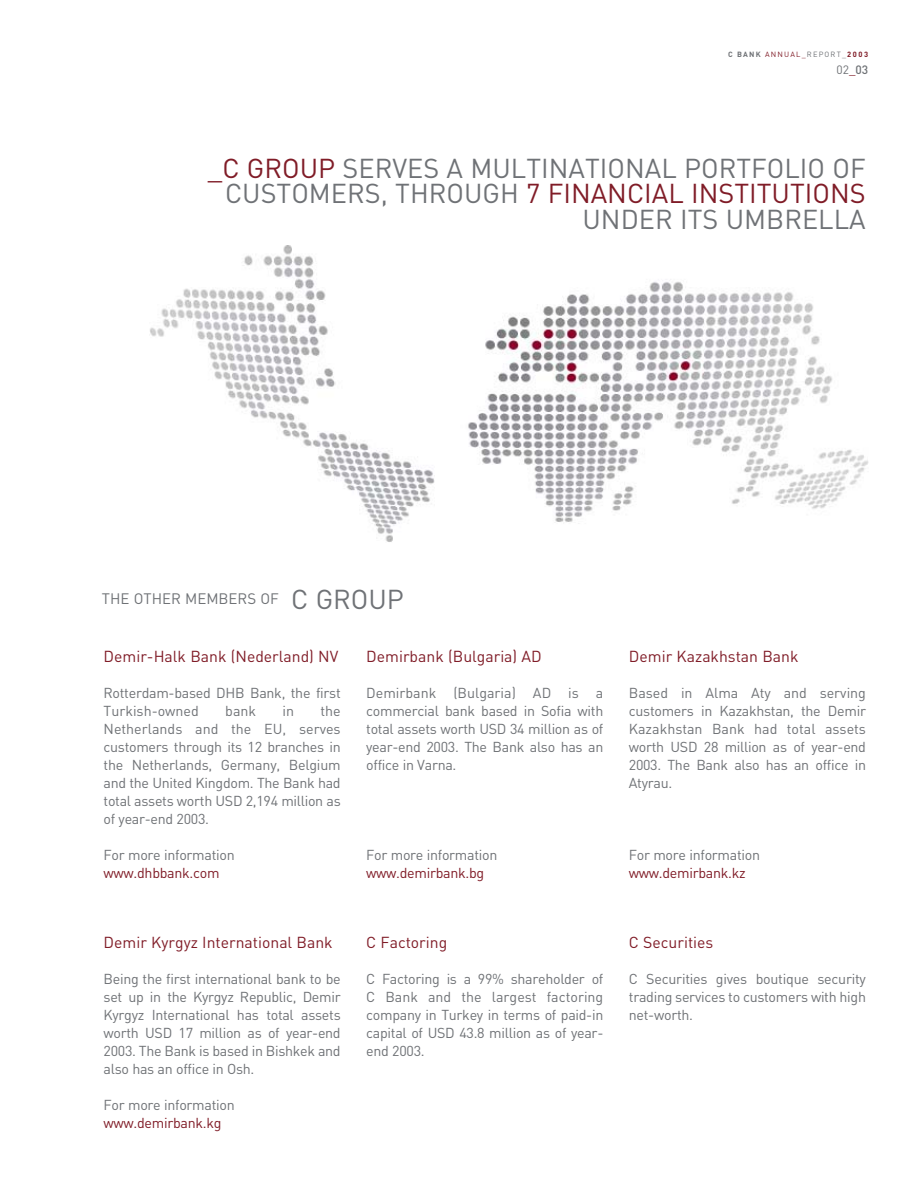
<style>
.page{position:relative;width:915px;height:1189px;background:#fff}
.page>*{position:absolute;margin:0;border:0;box-sizing:border-box;transform-origin:0 0}
.t1{font:27px/25.5px "DIN Bek";color:#6f7276;text-align:right}
.t2{font:15.75px "DIN Bek";color:#801c27}
.t3{font:15px "DIN Bek";color:#6f7276}
.t4{font:14.25px/18px "DIN Bek";letter-spacing:-.02em;color:#6f7276;text-align:justify}
.t5{font:14.25px "DIN Bek";letter-spacing:-.02em;color:#801c27}
.t6{font:12px "DIN Bek";color:#6f7276}
.t7{font:7.5px "DIN Bek";letter-spacing:.155em;color:#801c27}
.s1{font-family:"DI Nbek";font-weight:700;color:#6f7276}
.s2{color:#6f7276}
.s3{font-family:"DI Nbek";font-weight:700}
.s4{color:#801c27}
.s5{font-family:"DI Nbek";font-weight:500}
.s6{font-size:27px}
</style>
<div class="page">
<svg style="left:150px;top:245px;width:719px;height:297px"></svg>
<p class="t7" style="left:728px;top:50px;width:142px"><span class="s1">C BANK</span> ANNUAL_<span class="s2">REPORT_</span><span class="s3">2003</span></p>
<p class="t6" style="left:836px;top:62px;width:33px">02<span class="s4">_</span><span class="s5">03</span></p>
<h1 class="t1" style="left:208px;top:155px;width:659px"><span class="s4">_C GROUP</span> SERVES A MULTINATIONAL PORTFOLIO OF<br>CUSTOMERS, THROUGH <span class="s4">7 FINANCIAL INSTITUTIONS<br></span>UNDER ITS UMBRELLA</h1>
<p class="t3" style="left:102px;top:589px;width:303px">THE OTHER MEMBERS OF <span class="s6">C GROUP</span></p>
<p class="t2" style="left:104px;top:646px;width:236px">Demir-Halk Bank (Nederland) NV</p>
<p class="t4" style="left:104px;top:683px;width:239px">Rotterdam-based DHB Bank, the first<br>Turkish-owned</p>
<p class="t4" style="left:225px;top:701px;width:32px">bank</p>
<p class="t4" style="left:282px;top:701px;width:13px">in</p>
<p class="t4" style="left:104px;top:701px;width:239px;text-indent:217px">the Netherlands and the EU, serves customers through its 12 branches in the Netherlands, Germany, Belgium and the United Kingdom. The Bank had total assets worth USD 2,194 million as of year-end 2003.</p>
<p class="t4" style="left:104px;top:845px;width:133px">For more information</p>
<p class="t5" style="left:104px;top:863px;width:117px">www.dhbbank.com</p>
<p class="t2" style="left:104px;top:932px;width:231px">Demir Kyrgyz International Bank</p>
<p class="t4" style="left:104px;top:969px;width:239px">Being the first international bank to be set up in the Kyrgyz Republic, Demir Kyrgyz International has total assets worth USD 17 million as of year-end 2003. The Bank is based in Bishkek and also has an office in Osh.</p>
<p class="t4" style="left:104px;top:1095px;width:133px">For more information</p>
<p class="t5" style="left:104px;top:1113px;width:119px">www.demirbank.kg</p>
<p class="t2" style="left:366px;top:646px;width:177px">Demirbank (Bulgaria) AD</p>
<p class="t4" style="left:366px;top:683px;width:239px">Demirbank (Bulgaria) AD is a commercial bank based in Sofia with total assets worth USD 34 million as of year-end 2003. The Bank also has an office in Varna.</p>
<p class="t4" style="left:366px;top:845px;width:133px">For more information</p>
<p class="t5" style="left:366px;top:863px;width:120px">www.demirbank.bg</p>
<p class="t2" style="left:366px;top:932px;width:83px">C Factoring</p>
<p class="t4" style="left:366px;top:969px;width:239px">C Factoring is a 99% shareholder of C Bank and the largest factoring company in Turkey in terms of paid-in capital of USD 43.8 million as of year&shy;end 2003.</p>
<p class="t2" style="left:629px;top:646px;width:171px">Demir Kazakhstan Bank</p>
<p class="t4" style="left:629px;top:683px;width:239px">Based in Alma Aty and serving customers in Kazakhstan, the Demir Kazakhstan Bank had total assets worth USD 28 million as of year-end 2003. The Bank also has an office in Atyrau.</p>
<p class="t4" style="left:629px;top:845px;width:133px">For more information</p>
<p class="t5" style="left:629px;top:863px;width:118px">www.demirbank.kz</p>
<p class="t2" style="left:629px;top:932px;width:86px">C Securities</p>
<p class="t4" style="left:629px;top:969px;width:239px">C Securities gives boutique security trading services to customers with high net-worth.</p>
</div>
